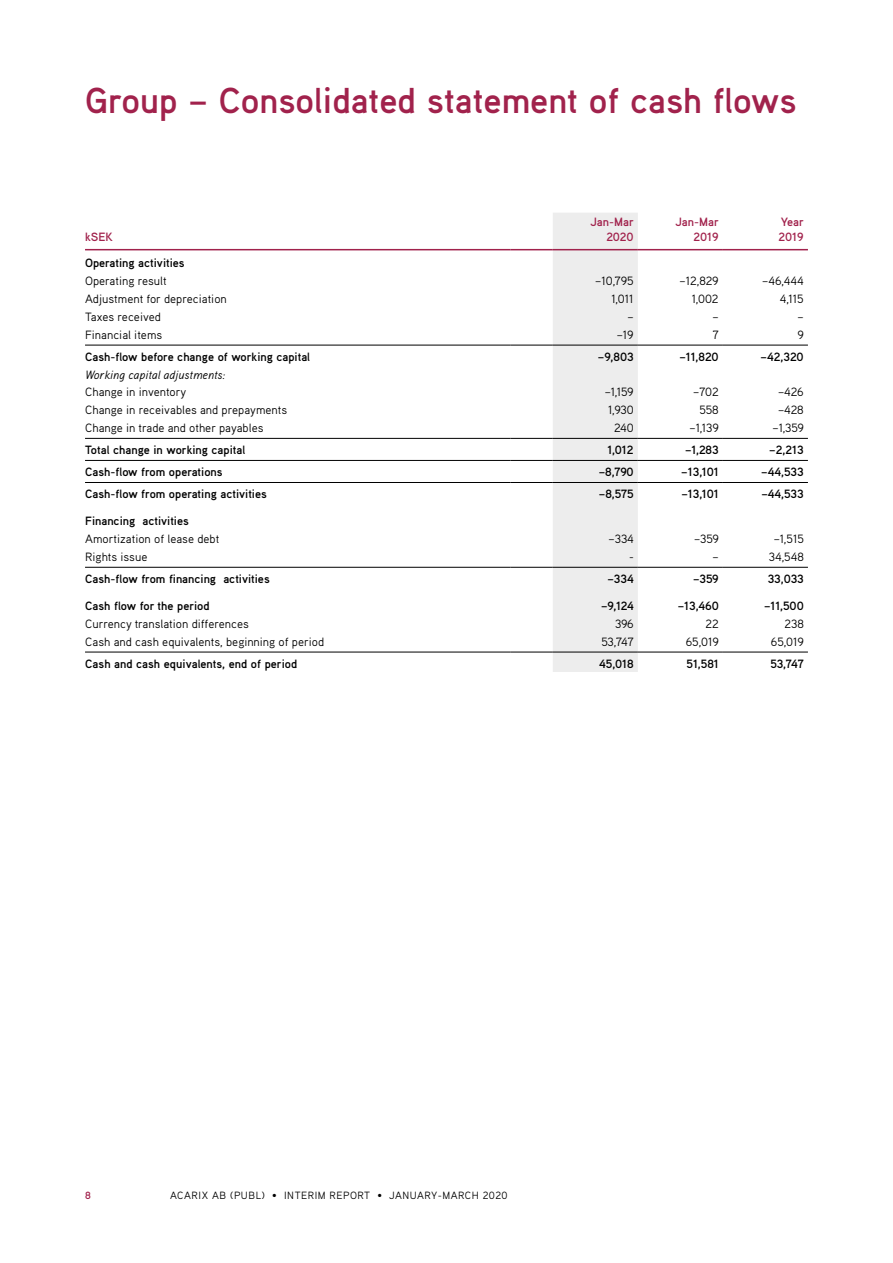
<style>
.page{position:relative;width:893px;height:1263px;background:#fff}
.page>*{position:absolute;margin:0;border:0;box-sizing:border-box;transform-origin:0 0}
.t1{font:700 36px "Aaux Pro OT";color:#a1224c}
.t2{font:12px "Aaux Pro OT";color:#000}
.t3{font:700 12px "Aaux Pro OT";color:#000}
.t4{font:700 12px/15px "Aaux Pro OT";color:#a1224c;text-align:right}
.t5{font:italic 12px "Aaux Pro OT";color:#000}
.t6{font:10.5px "Aaux Pro OT";letter-spacing:.05em;color:#000}
.t7{font:700 10.5px "Aaux Pro OT";color:#a1224c}
</style>
<div class="page">
<div style="left:553px;top:213px;width:85px;height:459px;background:#ededed"></div>
<hr style="left:638px;top:249px;width:85px;height:1px;background:#a1224c">
<hr style="left:553px;top:249px;width:85px;height:1px;background:#a1224c">
<hr style="left:723px;top:249px;width:85px;height:1px;background:#a1224c">
<hr style="left:85px;top:345px;width:425px;height:1px;background:#000">
<hr style="left:510px;top:345px;width:43px;height:1px;background:#000">
<hr style="left:553px;top:345px;width:85px;height:1px;background:#000">
<hr style="left:638px;top:345px;width:85px;height:1px;background:#000">
<hr style="left:723px;top:345px;width:85px;height:1px;background:#000">
<hr style="left:85px;top:652px;width:425px;height:1px;background:#000">
<hr style="left:510px;top:652px;width:43px;height:1px;background:#000">
<hr style="left:553px;top:652px;width:85px;height:1px;background:#000">
<hr style="left:638px;top:652px;width:85px;height:1px;background:#000">
<hr style="left:723px;top:652px;width:85px;height:1px;background:#000">
<hr style="left:85px;top:482px;width:425px;height:1px;background:#000">
<hr style="left:510px;top:482px;width:43px;height:1px;background:#000">
<hr style="left:553px;top:482px;width:85px;height:1px;background:#000">
<hr style="left:638px;top:482px;width:85px;height:1px;background:#000">
<hr style="left:723px;top:482px;width:85px;height:1px;background:#000">
<hr style="left:85px;top:438px;width:425px;height:1px;background:#000">
<hr style="left:510px;top:438px;width:43px;height:1px;background:#000">
<hr style="left:553px;top:438px;width:85px;height:1px;background:#000">
<hr style="left:638px;top:438px;width:85px;height:1px;background:#000">
<hr style="left:723px;top:438px;width:85px;height:1px;background:#000">
<hr style="left:85px;top:460px;width:425px;height:1px;background:#000">
<hr style="left:510px;top:460px;width:43px;height:1px;background:#000">
<hr style="left:553px;top:460px;width:85px;height:1px;background:#000">
<hr style="left:638px;top:460px;width:85px;height:1px;background:#000">
<hr style="left:723px;top:460px;width:85px;height:1px;background:#000">
<hr style="left:85px;top:567px;width:425px;height:1px;background:#000">
<hr style="left:510px;top:567px;width:43px;height:1px;background:#000">
<hr style="left:553px;top:567px;width:85px;height:1px;background:#000">
<hr style="left:638px;top:567px;width:85px;height:1px;background:#000">
<hr style="left:723px;top:567px;width:85px;height:1px;background:#000">
<hr style="left:85px;top:249px;width:425px;height:1px;background:#a1224c">
<hr style="left:510px;top:249px;width:43px;height:1px;background:#a1224c">
<h1 class="t1" style="left:85px;top:77px;width:713px">Group – Consolidated statement of cash flows</h1>
<p class="t4" style="left:85px;top:229px;width:29px">kSEK</p>
<p class="t4" style="left:590px;top:214px;width:45px">Jan-Mar<br>2020</p>
<p class="t4" style="left:675px;top:214px;width:45px">Jan-Mar<br>2019</p>
<p class="t4" style="left:779px;top:214px;width:27px;text-align:left">Year<br>2019</p>
<p class="t3" style="left:85px;top:256px;width:101px">Operating activities</p>
<p class="t2" style="left:85px;top:274px;width:83px">Operating result</p>
<p class="t2" style="left:595px;top:274px;width:40px">–10,795</p>
<p class="t2" style="left:679px;top:274px;width:41px">–12,829</p>
<p class="t2" style="left:762px;top:274px;width:43px">–46,444</p>
<p class="t2" style="left:85px;top:291px;width:143px">Adjustment for depreciation</p>
<p class="t2" style="left:612px;top:291px;width:24px">1,011</p>
<p class="t2" style="left:692px;top:291px;width:28px">1,002</p>
<p class="t2" style="left:780px;top:291px;width:25px">4,115</p>
<p class="t2" style="left:85px;top:309px;width:77px">Taxes received</p>
<p class="t2" style="left:627px;top:309px;width:8px">–</p>
<p class="t2" style="left:712px;top:309px;width:8px">–</p>
<p class="t2" style="left:798px;top:309px;width:8px">–</p>
<p class="t2" style="left:85px;top:327px;width:79px">Financial items</p>
<p class="t2" style="left:617px;top:327px;width:18px">–19</p>
<p class="t2" style="left:713px;top:327px;width:8px">7</p>
<p class="t2" style="left:797px;top:327px;width:8px">9</p>
<p class="t3" style="left:85px;top:349px;width:227px">Cash-flow before change of working capital</p>
<p class="t3" style="left:598px;top:349px;width:37px">–9,803</p>
<p class="t3" style="left:679px;top:349px;width:41px">–11,820</p>
<p class="t3" style="left:761px;top:349px;width:45px">–42,320</p>
<p class="t5" style="left:85px;top:367px;width:142px">Working capital adjustments:</p>
<p class="t2" style="left:85px;top:385px;width:103px">Change in inventory</p>
<p class="t2" style="left:605px;top:385px;width:30px">–1,159</p>
<p class="t2" style="left:693px;top:385px;width:27px">–702</p>
<p class="t2" style="left:778px;top:385px;width:27px">–426</p>
<p class="t2" style="left:85px;top:402px;width:204px">Change in receivables and prepayments</p>
<p class="t2" style="left:608px;top:402px;width:27px">1,930</p>
<p class="t2" style="left:699px;top:402px;width:21px">558</p>
<p class="t2" style="left:778px;top:402px;width:27px">–428</p>
<p class="t2" style="left:85px;top:420px;width:180px">Change in trade and other payables</p>
<p class="t2" style="left:614px;top:420px;width:21px">240</p>
<p class="t2" style="left:689px;top:420px;width:31px">–1,139</p>
<p class="t2" style="left:772px;top:420px;width:33px">–1,359</p>
<p class="t3" style="left:85px;top:442px;width:162px">Total change in working capital</p>
<p class="t3" style="left:607px;top:442px;width:28px">1,012</p>
<p class="t3" style="left:685px;top:442px;width:35px">–1,283</p>
<p class="t3" style="left:769px;top:442px;width:36px">–2,213</p>
<p class="t3" style="left:85px;top:464px;width:139px">Cash-flow from operations</p>
<p class="t3" style="left:599px;top:464px;width:36px">–8,790</p>
<p class="t3" style="left:681px;top:464px;width:39px">–13,101</p>
<p class="t3" style="left:761px;top:464px;width:44px">–44,533</p>
<p class="t3" style="left:85px;top:486px;width:183px">Cash-flow from operating activities</p>
<p class="t3" style="left:599px;top:486px;width:36px">–8,575</p>
<p class="t3" style="left:681px;top:486px;width:39px">–13,101</p>
<p class="t3" style="left:761px;top:486px;width:44px">–44,533</p>
<p class="t3" style="left:85px;top:513px;width:105px">Financing activities</p>
<p class="t2" style="left:85px;top:531px;width:136px">Amortization of lease debt</p>
<p class="t2" style="left:609px;top:531px;width:27px">–334</p>
<p class="t2" style="left:694px;top:531px;width:26px">–359</p>
<p class="t2" style="left:774px;top:531px;width:32px">–1,515</p>
<p class="t2" style="left:85px;top:549px;width:64px">Rights issue</p>
<p class="t2" style="left:629px;top:549px;width:6px">-</p>
<p class="t2" style="left:713px;top:549px;width:8px">–</p>
<p class="t2" style="left:769px;top:549px;width:36px">34,548</p>
<p class="t3" style="left:85px;top:571px;width:186px">Cash-flow from financing activities</p>
<p class="t3" style="left:607px;top:571px;width:28px">–334</p>
<p class="t3" style="left:693px;top:571px;width:27px">–359</p>
<p class="t3" style="left:768px;top:571px;width:38px">33,033</p>
<p class="t3" style="left:85px;top:598px;width:126px">Cash flow for the period</p>
<p class="t3" style="left:601px;top:598px;width:34px">–9,124</p>
<p class="t3" style="left:678px;top:598px;width:43px">–13,460</p>
<p class="t3" style="left:764px;top:598px;width:41px">–11,500</p>
<p class="t2" style="left:85px;top:616px;width:165px">Currency translation differences</p>
<p class="t2" style="left:615px;top:616px;width:20px">396</p>
<p class="t2" style="left:705px;top:616px;width:15px">22</p>
<p class="t2" style="left:785px;top:616px;width:21px">238</p>
<p class="t2" style="left:85px;top:634px;width:241px">Cash and cash equivalents, beginning of period</p>
<p class="t2" style="left:601px;top:634px;width:34px">53,747</p>
<p class="t2" style="left:686px;top:634px;width:35px">65,019</p>
<p class="t2" style="left:771px;top:634px;width:35px">65,019</p>
<p class="t3" style="left:85px;top:656px;width:213px">Cash and cash equivalents, end of period</p>
<p class="t3" style="left:599px;top:656px;width:36px">45,018</p>
<p class="t3" style="left:687px;top:656px;width:34px">51,581</p>
<p class="t3" style="left:770px;top:656px;width:35px">53,747</p>
<p class="t7" style="left:85px;top:1188px;width:7px">8</p>
<p class="t6" style="left:170px;top:1188px;width:339px">ACARIX AB (PUBL) • INTERIM REPORT • JANUARY-MARCH 2020</p>
</div>
